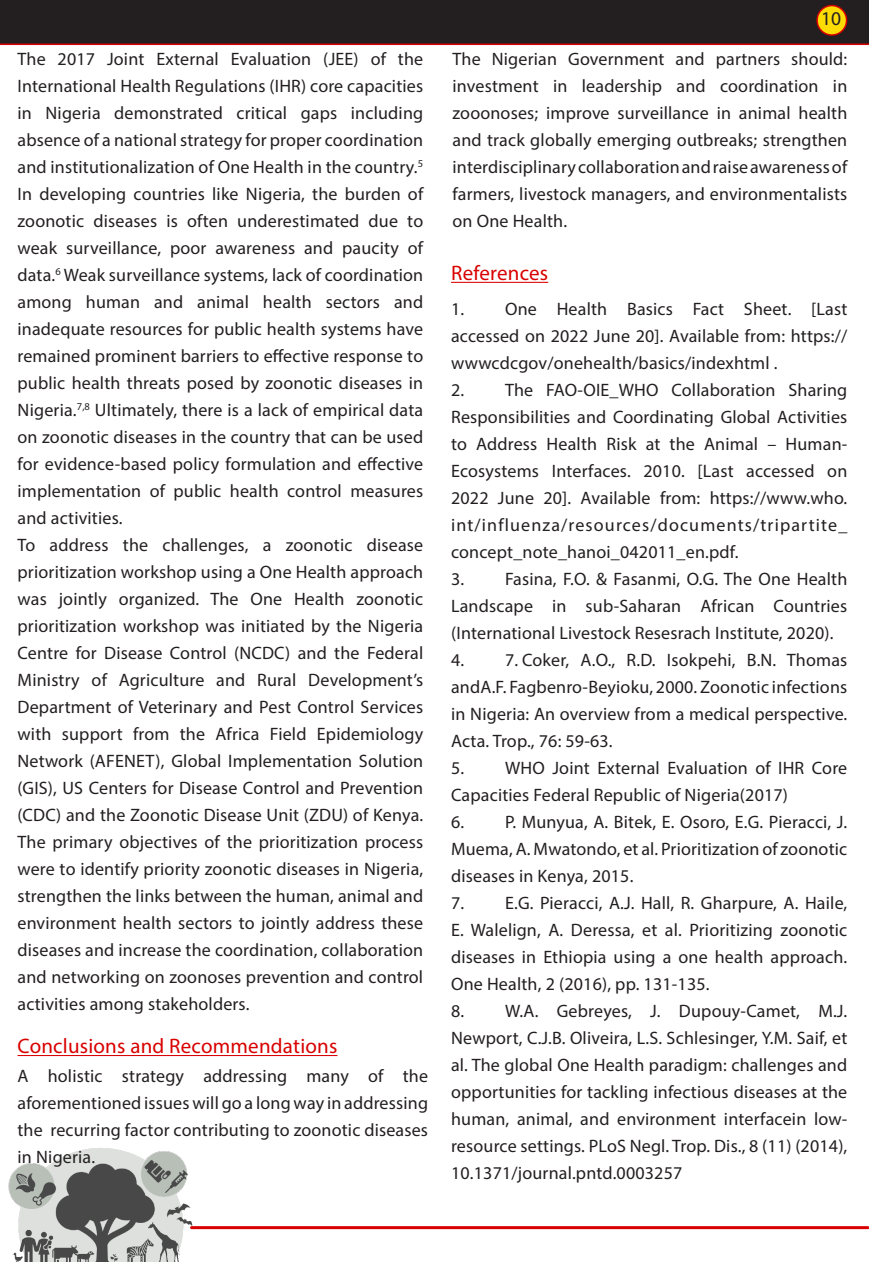
<style>
.page{position:relative;width:869px;height:1263px;background:#fff}
.page>*{position:absolute;margin:0;border:0;box-sizing:border-box;transform-origin:0 0}
.Title_Style{font:21px "Myriad Pro";letter-spacing:.01em;color:#d90000}
.t1{font:19.5px "Myriad Pro";color:#231f20}
.t2{font:18px/27px "Myriad Pro";letter-spacing:.01em;color:#231f20;text-align:justify}
</style>
<div class="page">
<div style="left:0;top:0;width:868px;height:46px;background:#231f20"></div>
<div style="left:817px;top:6px;width:29px;height:29px;background:#fcdc04;border-radius:50%"></div>
<div style="left:816px;top:5px;width:31px;height:31px;border:2px solid #d90000;border-radius:50%"></div>
<hr style="left:191px;top:1226px;width:677px;height:3px;background:#d90000">
<img style="left:8px;top:1148px;width:189px;height:114px">
<hr style="left:17px;top:1055px;width:320px;height:1px;background:#d90000">
<hr style="left:451px;top:282px;width:97px;height:1px;background:#d90000">
<p class="t2" style="left:17px;top:45px;width:407px">The 2017 Joint External Evaluation (JEE) of the International Health Regulations (IHR) core capacities in Nigeria demonstrated critical gaps including absence of a national strategy for proper coordination and institutionalization of One Health in the country.<sup>5</sup></p>
<p class="t2" style="left:17px;top:180px;width:407px">In developing countries like Nigeria, the burden of zoonotic diseases is often underestimated due to weak surveillance, poor awareness and paucity of data.<sup>6</sup> Weak surveillance systems, lack of coordination among human and animal health sectors and inadequate resources for public health systems have remained prominent barriers to effective response to public health threats posed by zoonotic diseases in Nigeria.<sup>7,8</sup> Ultimately, there is a lack of empirical data on zoonotic diseases in the country that can be used for evidence-based policy formulation and effective implementation of public health control measures and activities.</p>
<p class="t2" style="left:17px;top:531px;width:407px">To address the challenges, a zoonotic disease prioritization workshop using a One Health approach was jointly organized. The One Health zoonotic prioritization workshop was initiated by the Nigeria Centre for Disease Control (NCDC) and the Federal Ministry of Agriculture and Rural Development’s Department of Veterinary and Pest Control Services with support from the Africa Field Epidemiology Network (AFENET), Global Implementation Solution (GIS), US Centers for Disease Control and Prevention (CDC) and the Zoonotic Disease Unit (ZDU) of Kenya.<br>The primary objectives of the prioritization process were to identify priority zoonotic diseases in Nigeria, strengthen the links between the human, animal and environment health sectors to jointly address these diseases and increase the coordination, collaboration and networking on zoonoses prevention and control activities among stakeholders.</p>
<p class="Title_Style" style="left:17px;top:1033px;width:321px">Conclusions and Recommendations</p>
<p class="t2" style="left:17px;top:1062px;width:412px">A holistic strategy addressing many of the aforementioned issues will go a long way in addressing the recurring factor contributing to zoonotic diseases in Nigeria.</p>
<p class="t1" style="left:821px;top:6px;width:22px">10</p>
<p class="t2" style="left:452px;top:45px;width:396px">The Nigerian Government and partners should: investment in leadership and coordination in zooonoses; improve surveillance in animal health and track globally emerging outbreaks; strengthen interdisciplinary collaboration and raise awareness of farmers, livestock managers, and environmentalists on One Health.</p>
<p class="Title_Style" style="left:451px;top:260px;width:99px">References</p>
<p class="t2" style="left:451px;top:295px;width:398px">1. One Health Basics Fact Sheet. [Last accessed on 2022 June 20]. Available from: https:// wwwcdcgov/onehealth/basics/indexhtml .</p>
<p class="t2" style="left:451px;top:376px;width:398px">2. The FAO-OIE_WHO Collaboration Sharing Responsibilities and Coordinating Global Activities to Address Health Risk at the Animal – Human-Ecosystems Interfaces. 2010. [Last accessed on 2022 June 20]. Available from: https://www.who. int/influenza/resources/documents/tripartite_ concept_note_hanoi_042011_en.pdf.</p>
<p class="t2" style="left:451px;top:565px;width:398px">3. Fasina, F.O. &amp; Fasanmi, O.G. The One Health Landscape in sub-Saharan African Countries (International Livestock Resesrach Institute, 2020).</p>
<p class="t2" style="left:451px;top:646px;width:398px">4. 7. Coker, A.O., R.D. Isokpehi, B.N. Thomas andA.F. Fagbenro-Beyioku, 2000. Zoonotic infections in Nigeria: An overview from a medical perspective.<br>Acta. Trop., 76: 59-63.</p>
<p class="t2" style="left:451px;top:754px;width:397px">5. WHO Joint External Evaluation of IHR Core<br>Capacities Federal Republic of Nigeria(2017)</p>
<p class="t2" style="left:451px;top:808px;width:398px">6. P. Munyua, A. Bitek, E. Osoro, E.G. Pieracci, J.<br>Muema, A. Mwatondo, et al. Prioritization of zoonotic diseases in Kenya, 2015.</p>
<p class="t2" style="left:451px;top:889px;width:398px">7. E.G. Pieracci, A.J. Hall, R. Gharpure, A. Haile, E. Walelign, A. Deressa, et al. Prioritizing zoonotic diseases in Ethiopia using a one health approach.<br>One Health, 2 (2016), pp. 131-135.</p>
<p class="t2" style="left:451px;top:997px;width:398px">8. W.A. Gebreyes, J. Dupouy-Camet, M.J.<br>Newport, C.J.B. Oliveira, L.S. Schlesinger, Y.M. Saif, et al. The global One Health paradigm: challenges and opportunities for tackling infectious diseases at the human, animal, and environment interfacein low&shy;resource settings. PLoS Negl. Trop. Dis., 8 (11) (2014), 10.1371/journal.pntd.0003257</p>
</div>
